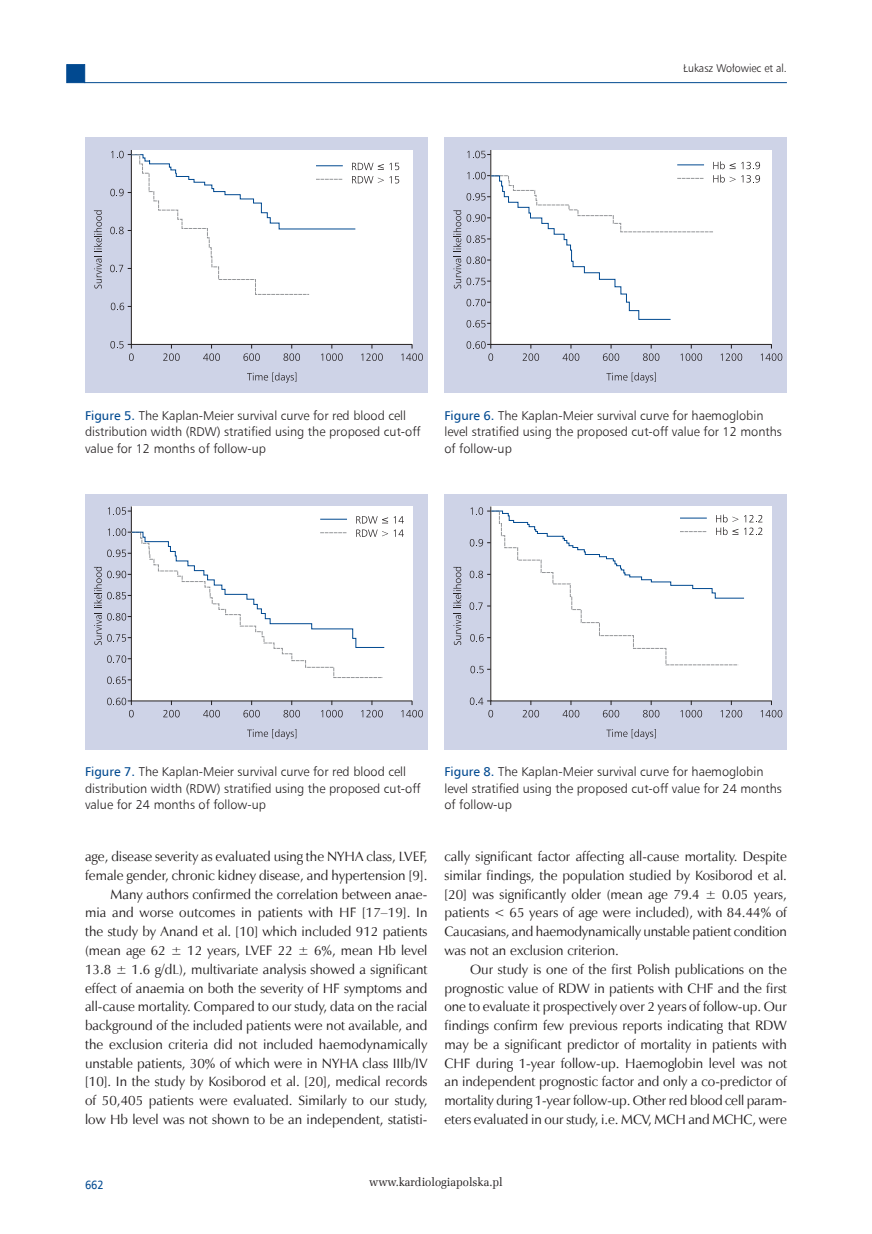
<style>
.page{position:relative;width:872px;height:1234px;background:#fff}
.page>*{position:absolute;margin:0;border:0;box-sizing:border-box;transform-origin:0 0}
._09_Tekst_ANG{font:13.65px/18.8px "Zapf Humnst EU";color:#231f20;text-align:justify}
._26_Rycina_podpis{font:12.75px/16.5px "Humnst 777 Lt EU";color:#231f20}
.t1{font:12px "Zapf Ellipt EU";color:#231f20;scale:.95 1}
.t2{font:12px "Humnst 777 EU";color:#014990;scale:.9 1}
.t3{font:11.25px "Humnst 777 Lt EU";color:#231f20;scale:.95 1}
.s1{font-family:"Humnst 777 EU";color:#014990}
</style>
<div class="page">
<hr style="left:85px;top:82px;width:702px;height:1px;background:#014990">
<div style="left:66px;top:64px;width:19px;height:19px;background:#014990;border:1px solid #014990"></div>
<div style="left:85px;top:138px;width:342px;height:255px;background:#ced3e7"></div>
<svg style="left:247px;top:372px;width:49px;height:10px"></svg>
<svg style="left:94px;top:210px;width:8px;height:78px"></svg>
<div style="left:131px;top:150px;width:282px;height:195px;background:#fff"></div>
<svg style="left:111px;top:302px;width:20px;height:8px"></svg>
<svg style="left:110px;top:341px;width:24px;height:20px"></svg>
<svg style="left:163px;top:344px;width:17px;height:17px"></svg>
<svg style="left:203px;top:344px;width:17px;height:17px"></svg>
<svg style="left:243px;top:344px;width:17px;height:17px"></svg>
<svg style="left:283px;top:344px;width:17px;height:17px"></svg>
<svg style="left:321px;top:344px;width:22px;height:17px"></svg>
<svg style="left:361px;top:344px;width:22px;height:17px"></svg>
<svg style="left:401px;top:344px;width:22px;height:17px"></svg>
<svg style="left:110px;top:151px;width:289px;height:144px;background:#f7f8f9"></svg>
<div style="left:444px;top:138px;width:343px;height:255px;background:#ced3e7"></div>
<svg style="left:606px;top:372px;width:50px;height:10px"></svg>
<div style="left:490px;top:150px;width:282px;height:195px;background:#fff"></div>
<svg style="left:466px;top:341px;width:27px;height:20px"></svg>
<svg style="left:522px;top:344px;width:17px;height:17px"></svg>
<svg style="left:562px;top:344px;width:17px;height:17px"></svg>
<svg style="left:603px;top:344px;width:16px;height:17px"></svg>
<svg style="left:643px;top:344px;width:16px;height:17px"></svg>
<svg style="left:680px;top:344px;width:22px;height:17px"></svg>
<svg style="left:720px;top:344px;width:22px;height:17px"></svg>
<svg style="left:760px;top:344px;width:22px;height:17px"></svg>
<svg style="left:453px;top:151px;width:282px;height:176px;background:#f3f4f8"></svg>
<div style="left:85px;top:494px;width:342px;height:255px;background:#ced3e7"></div>
<svg style="left:247px;top:729px;width:49px;height:10px"></svg>
<div style="left:131px;top:506px;width:282px;height:195px;background:#fff"></div>
<svg style="left:107px;top:697px;width:27px;height:20px"></svg>
<svg style="left:163px;top:700px;width:17px;height:17px"></svg>
<svg style="left:203px;top:700px;width:17px;height:17px"></svg>
<svg style="left:243px;top:700px;width:17px;height:17px"></svg>
<svg style="left:283px;top:700px;width:17px;height:17px"></svg>
<svg style="left:321px;top:700px;width:22px;height:17px"></svg>
<svg style="left:361px;top:700px;width:22px;height:17px"></svg>
<svg style="left:401px;top:700px;width:22px;height:17px"></svg>
<svg style="left:94px;top:507px;width:310px;height:177px;background:#f4f5f7"></svg>
<div style="left:444px;top:494px;width:343px;height:255px;background:#ced3e7"></div>
<svg style="left:606px;top:729px;width:50px;height:10px"></svg>
<svg style="left:453px;top:567px;width:8px;height:78px"></svg>
<div style="left:490px;top:506px;width:282px;height:195px;background:#fff"></div>
<svg style="left:470px;top:697px;width:23px;height:20px"></svg>
<svg style="left:522px;top:700px;width:17px;height:17px"></svg>
<svg style="left:562px;top:700px;width:17px;height:17px"></svg>
<svg style="left:603px;top:700px;width:16px;height:17px"></svg>
<svg style="left:643px;top:700px;width:16px;height:17px"></svg>
<svg style="left:680px;top:700px;width:22px;height:17px"></svg>
<svg style="left:720px;top:700px;width:22px;height:17px"></svg>
<svg style="left:760px;top:700px;width:22px;height:17px"></svg>
<svg style="left:469px;top:507px;width:293px;height:166px;background:#f7f8f9"></svg>
<p class="t3" style="left:683px;top:61px;width:111px">Łukasz Wołowiec et al.</p>
<p class="_26_Rycina_podpis" style="left:85px;top:406px;width:337px"><span class="s1">Figure 5.</span> The Kaplan-Meier survival curve for red blood cell distribution width (RDW) stratified using the proposed cut-off value for 12 months of follow-up</p>
<p class="_26_Rycina_podpis" style="left:444px;top:406px;width:339px"><span class="s1">Figure 6.</span> The Kaplan-Meier survival curve for haemoglobin level stratified using the proposed cut-off value for 12 months of follow-up</p>
<p class="_26_Rycina_podpis" style="left:85px;top:763px;width:337px"><span class="s1">Figure 7.</span> The Kaplan-Meier survival curve for red blood cell distribution width (RDW) stratified using the proposed cut-off value for 24 months of follow-up</p>
<p class="_09_Tekst_ANG" style="left:85px;top:846px;width:344px">age, disease severity as evaluated using the NYHA class, LVEF, female gender, chronic kidney disease, and hypertension [9].</p>
<p class="_09_Tekst_ANG" style="left:85px;top:884px;width:344px;text-indent:25px">Many authors confirmed the correlation between anae&shy;mia and worse outcomes in patients with HF [17–19]. In the study by Anand et al. [10] which included 912 patients (mean age 62 ± 12 years, LVEF 22 ± 6%, mean Hb level 13.8 ± 1.6 g/dL), multivariate analysis showed a significant effect of anaemia on both the severity of HF symptoms and all-cause mortality. Compared to our study, data on the racial background of the included patients were not available, and the exclusion criteria did not included haemodynamically unstable patients, 30% of which were in NYHA class IIIb/IV [10]. In the study by Kosiborod et al. [20], medical records of 50,405 patients were evaluated. Similarly to our study, low Hb level was not shown to be an independent, statisti-</p>
<p class="_26_Rycina_podpis" style="left:444px;top:763px;width:339px"><span class="s1">Figure 8.</span> The Kaplan-Meier survival curve for haemoglobin level stratified using the proposed cut-off value for 24 months of follow-up</p>
<p class="_09_Tekst_ANG" style="left:444px;top:846px;width:344px">cally significant factor affecting all-cause mortality. Despite similar findings, the population studied by Kosiborod et al. [20] was significantly older (mean age 79.4 ± 0.05 years, patients &lt; 65 years of age were included), with 84.44% of Caucasians, and haemodynamically unstable patient condition was not an exclusion criterion.</p>
<p class="_09_Tekst_ANG" style="left:444px;top:959px;width:344px;text-indent:26px">Our study is one of the first Polish publications on the prognostic value of RDW in patients with CHF and the first one to evaluate it prospectively over 2 years of follow-up. Our findings confirm few previous reports indicating that RDW may be a significant predictor of mortality in patients with CHF during 1-year follow-up. Haemoglobin level was not an independent prognostic factor and only a co-predictor of mortality during 1-year follow-up. Other red blood cell param&shy;eters evaluated in our study, i.e. MCV, MCH and MCHC, were</p>
<p class="t2" style="left:85px;top:1176px;width:22px">662</p>
<p class="t1" style="left:369px;top:1173px;width:142px">www.kardiologiapolska.pl</p>
</div>
